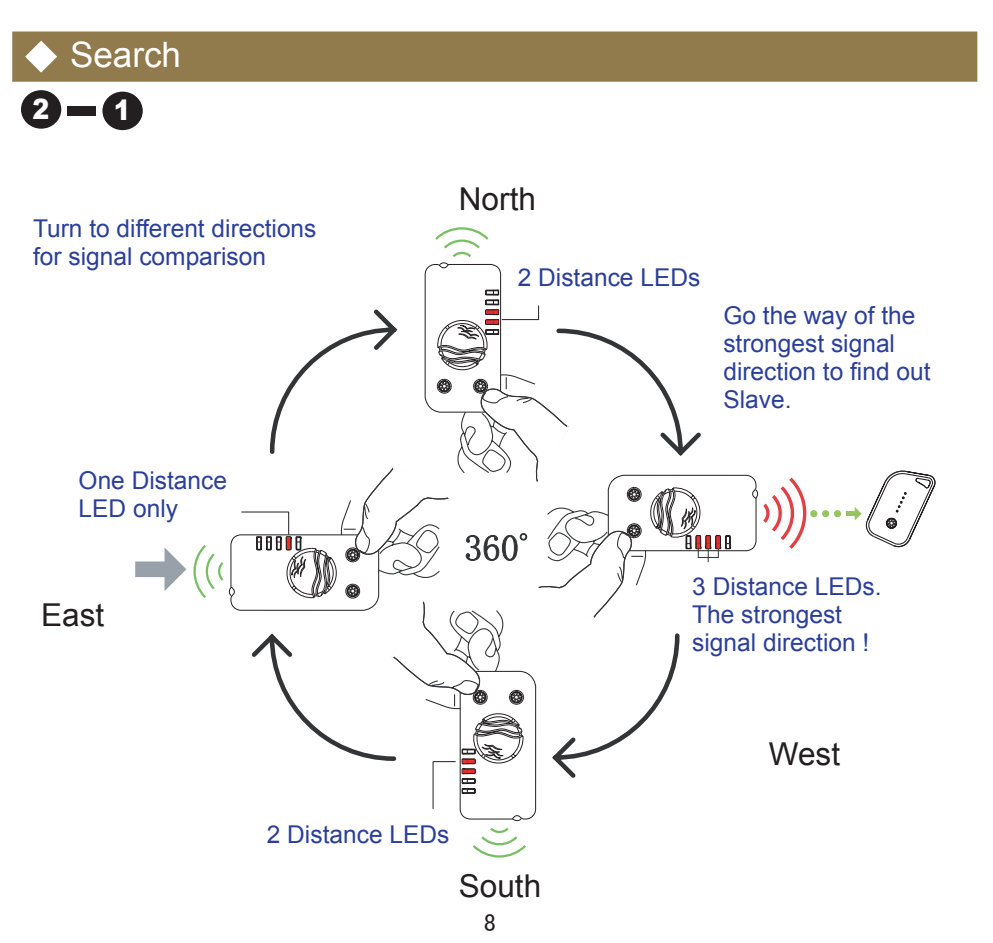
<style>
.page{position:relative;width:993px;height:943px;background:#fff}
.page>*{position:absolute;margin:0;border:0;box-sizing:border-box;transform-origin:0 0}
.t1{font:35px "Arial";color:#fff}
.t2{font:31.5px "Arial";color:#231f20}
.t3{font:900 28px "Arial";color:#fff;scale:.9 1}
.t4{font:24.5px/28px "Arial";color:#2b3f99}
.t5{font:24.5px "MS P Gothic";color:#231f20}
</style>
<div class="page">
<div style="left:12px;top:32px;width:964px;height:50px;background:#917a4c;border:4px solid #917a4c"></div>
<svg style="left:25px;top:41px;width:32px;height:32px"></svg>
<div style="left:102px;top:92px;width:41px;height:38px;background:#231f20;border-radius:50%"></div>
<div style="left:21px;top:90px;width:40px;height:39px;background:#231f20;border-radius:50%"></div>
<div style="left:68px;top:106px;width:28px;height:10px;background:#231f20"></div>
<svg style="left:135px;top:547px;width:51px;height:44px"></svg>
<svg style="left:809px;top:510px;width:8px;height:7px"></svg>
<svg style="left:821px;top:510px;width:7px;height:7px"></svg>
<div style="left:833px;top:510px;width:7px;height:7px;background:#96c45f;border-radius:50%"></div>
<div style="left:845px;top:511px;width:10px;height:5px;background:#96c45f"></div>
<svg style="left:854px;top:470px;width:81px;height:78px"></svg>
<svg style="left:193px;top:227px;width:614px;height:631px"></svg>
<p class="t1" style="left:70px;top:32px;width:112px">Search</p>
<p class="t3" style="left:32px;top:88px;width:20px">2</p>
<p class="t3" style="left:114px;top:90px;width:20px">1</p>
<p class="t4" style="left:33px;top:215px;width:285px">Turn to different directions for signal comparison</p>
<p class="t4" style="left:79px;top:467px;width:150px">One Distance<br>LED only</p>
<p class="t2" style="left:41px;top:594px;width:65px">East</p>
<p class="t2" style="left:458px;top:178px;width:79px">North</p>
<p class="t4" style="left:517px;top:264px;width:184px">2 Distance LEDs</p>
<p class="t4" style="left:723px;top:301px;width:209px">Go the way of the strongest signal direction to find out<br>Slave.</p>
<p class="t4" style="left:692px;top:572px;width:191px">3 Distance LEDs.<br>The strongest signal direction !</p>
<p class="t4" style="left:267px;top:820px;width:184px">2 Distance LEDs</p>
<p class="t2" style="left:458px;top:865px;width:84px">South</p>
<p class="t5" style="left:483px;top:909px;width:14px">8</p>
<p class="t2" style="left:768px;top:733px;width:73px">West</p>
</div>
